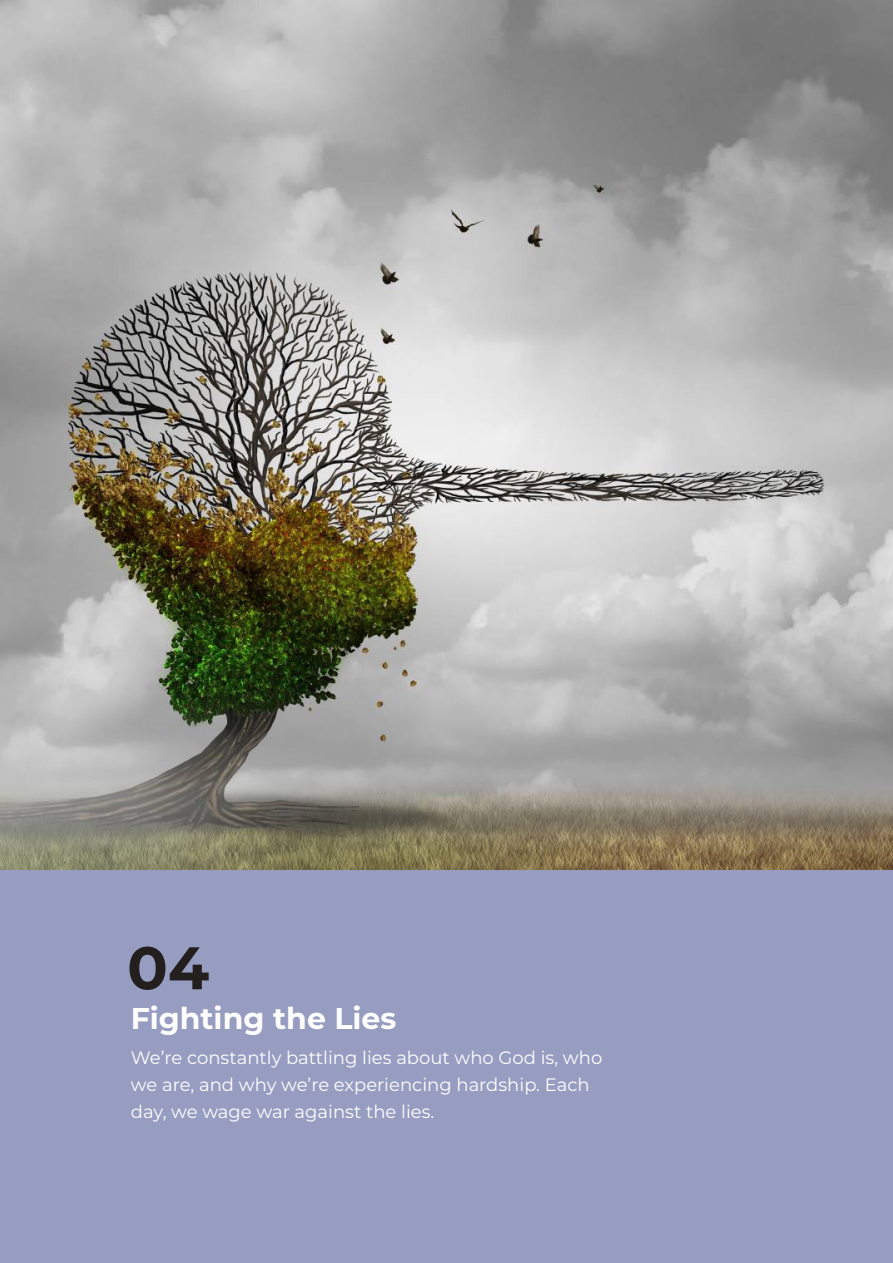
<style>
.page{position:relative;width:893px;height:1263px;background:#fff}
.page>*{position:absolute;margin:0;border:0;box-sizing:border-box;transform-origin:0 0}
.t1{font:700 60px "Montserrat";color:#241f1f}
.t2{font:700 30px "Montserrat";color:#fff}
.t3{font:18px/27px "Montserrat";color:#fff}
</style>
<div class="page">
<img style="left:0;top:0;width:893px;height:870px">
<div style="left:0;top:870px;width:893px;height:393px;background:#979cc1"></div>
<h1 class="t1" style="left:127px;top:925px;width:84px">04</h1>
<h2 class="t2" style="left:131px;top:997px;width:267px">Fighting the Lies</h2>
<p class="t3" style="left:131px;top:1043px;width:473px">We’re constantly battling lies about who God is, who we are, and why we’re experiencing hardship. Each day, we wage war against the lies.</p>
</div>
